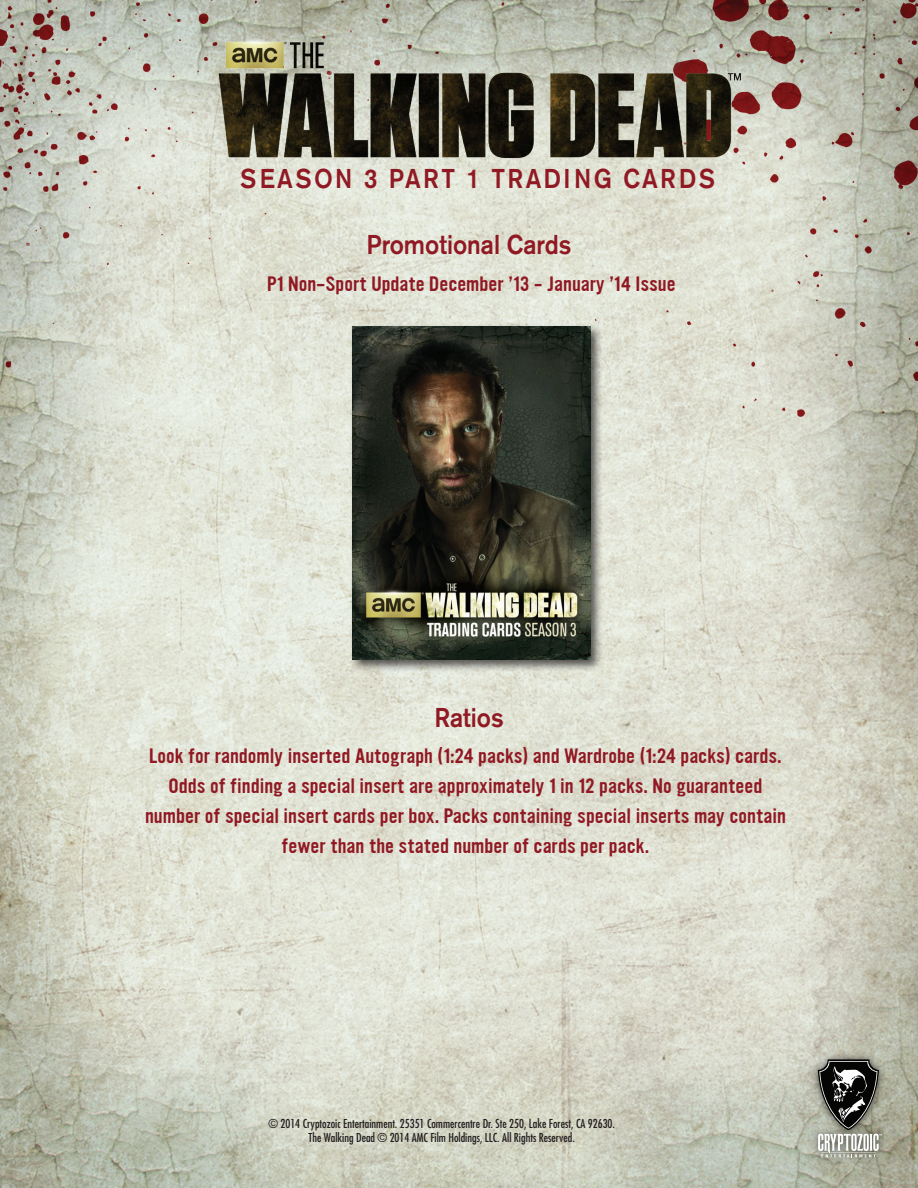
<style>
.page{position:relative;width:918px;height:1188px;background:#fff}
.page>*{position:absolute;margin:0;border:0;box-sizing:border-box;transform-origin:0 0}
.t1{font:500 27px "Akzidenz Grotesk BE";letter-spacing:.1em;color:#901923;scale:.9 1}
.t2{font:500 27px "Akzidenz Grotesk BE";color:#901923;scale:.9 1}
.t3{font:18px/30px "Ultramagnetic";color:#901923;text-align:center}
.t4{font:condensed 12px/14.4px "Futura";color:#231f20;text-align:center}
</style>
<div class="page">
<img style="left:0;top:0;width:918px;height:1188px">
<div style="left:810px;top:1052px;width:79px;height:113px;background:#231f20;opacity:.75"></div>
<svg style="left:818px;top:1059px;width:64px;height:98px;background:#74756e"></svg>
<img style="left:187px;top:29px;width:568px;height:135px">
<div style="left:349px;top:323px;width:254px;height:350px;background:#231f20;opacity:.75"></div>
<img style="left:353px;top:326px;width:238px;height:334px">
<h1 class="t1" style="left:240px;top:162px;width:529px">SEASON 3 PART 1 TRADING CARDS</h1>
<h1 class="t2" style="left:367px;top:228px;width:229px">Promotional Cards</h1>
<p class="t3" style="left:267px;top:269px;width:410px">P1 Non-Sport Update December ’13 – January ’14 Issue</p>
<h1 class="t2" style="left:434px;top:701px;width:79px">Ratios</h1>
<p class="t3" style="left:145px;top:742px;width:642px">Look for randomly inserted Autograph (1:24 packs) and Wardrobe (1:24 packs) cards.<br>Odds of finding a special insert are approximately 1 in 12 packs. No guaranteed number of special insert cards per box. Packs containing special inserts may contain fewer than the stated number of cards per pack.</p>
<p class="t4" style="left:268px;top:1116px;width:348px">© 2014 Cryptozoic Entertainment. 25351 Commercentre Dr. Ste 250, Lake Forest, CA 92630.<br>The Walking Dead © 2014 AMC Film Holdings, LLC. All Rights Reserved.</p>
</div>
